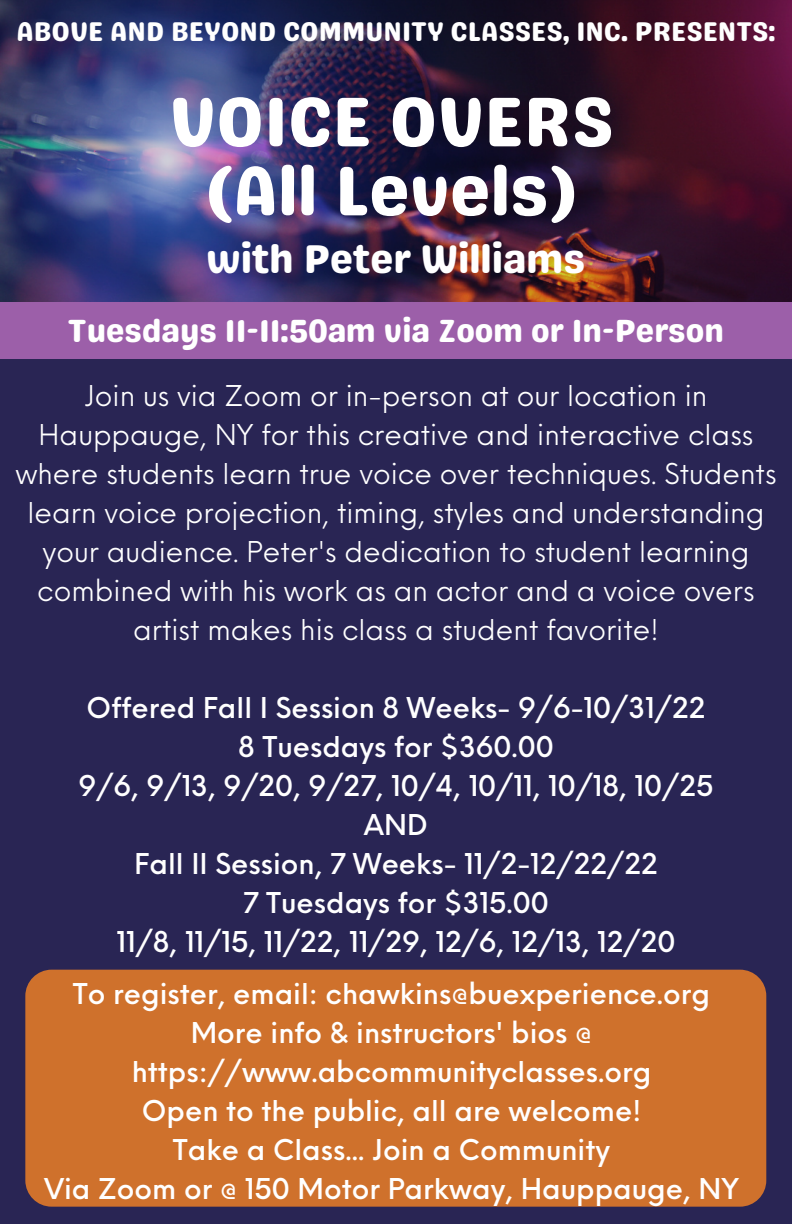
<style>
.page{position:relative;width:792px;height:1224px;background:#292554}
.page>*{position:absolute;margin:0;border:0;box-sizing:border-box;transform-origin:0 0}
.t1{font:70px/69px "Genty Sans";color:#fff;text-align:center}
.t2{font:40px "Genty Sans";color:#fff}
.t3{font:32px "Genty Sans";color:#fff}
.t4{font:500 28px/39px "Neue Einstellung";color:#fff;text-align:center}
.t5{font:28px/39px "Neue Einstellung";color:#fff;text-align:center}
.t6{font:27px "Genty Sans";color:#fff}
</style>
<div class="page">
<img style="left:0;top:0;width:792px;height:302px">
<div style="left:25px;top:970px;width:741px;height:237px;background:#cf712c;border-radius:26px"></div>
<div style="left:0;top:302px;width:792px;height:57px;background:#9c5fa9"></div>
<p class="t6" style="left:16px;top:15px;width:761px">ABOVE AND BEYOND COMMUNITY CLASSES, INC. PRESENTS:</p>
<h1 class="t1" style="left:169px;top:87px;width:446px">VOICE OVERS (All Levels)</h1>
<h2 class="t2" style="left:207px;top:235px;width:380px">with Peter Williams</h2>
<p class="t3" style="left:68px;top:311px;width:658px">Tuesdays 11-11:50am via Zoom or In-Person</p>
<p class="t5" style="left:15px;top:373px;width:763px">Join us via Zoom or in-person at our location in Hauppauge, NY for this creative and interactive class where students learn true voice over techniques. Students learn voice projection, timing, styles and understanding your audience. Peter's dedication to student learning combined with his work as an actor and a voice overs artist makes his class a student favorite!</p>
<p class="t4" style="left:79px;top:685px;width:636px">Offered Fall I Session 8 Weeks- 9/6-10/31/22<br>8 Tuesdays for $360.00<br>9/6, 9/13, 9/20, 9/27, 10/4, 10/11, 10/18, 10/25<br>AND<br>Fall II Session, 7 Weeks- 11/2-12/22/22<br>7 Tuesdays for $315.00<br>11/8, 11/15, 11/22, 11/29, 12/6, 12/13, 12/20</p>
<p class="t4" style="left:44px;top:972px;width:697px">To register, email: chawkins@buexperience.org More info &amp; instructors' bios @ https://www.abcommunityclasses.org<br>Open to the public, all are welcome!<br>Take a Class... Join a Community<br>Via Zoom or @ 150 Motor Parkway, Hauppauge, NY</p>
</div>
